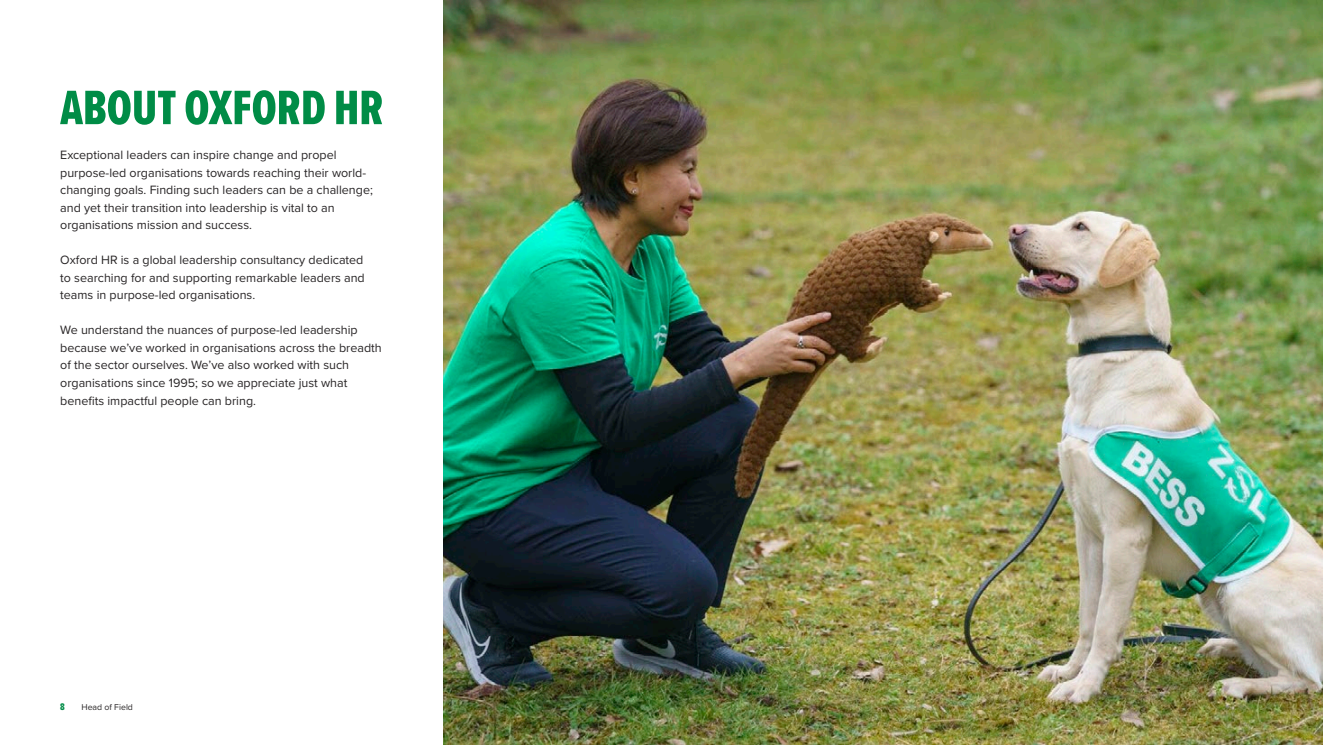
<style>
.page{position:relative;width:1323px;height:745px;background:#fff}
.page>*{position:absolute;margin:0;border:0;box-sizing:border-box;transform-origin:0 0}
.t1{font:50px "Proxima Nova Ex Cn Extrabld";color:#008c46}
.t2{font:12.5px/17.5px "Proxima Nova";color:#282526}
.t3{font:10px "Proxima Nova Ex Cn Extrabld";color:#058e4a}
.t4{font:8.75px "Proxima Nova";color:#282526}
</style>
<div class="page">
<img style="left:444px;top:0;width:879px;height:744px">
<h2 class="t1" style="left:60px;top:71px;width:325px">ABOUT OXFORD HR</h2>
<p class="t2" style="left:60px;top:146px;width:314px">Exceptional leaders can inspire change and propel purpose-led organisations towards reaching their world&shy;changing goals. Finding such leaders can be a challenge; and yet their transition into leadership is vital to an organisations mission and success.</p>
<p class="t2" style="left:60px;top:251px;width:306px;text-align:justify">Oxford HR is a global leadership consultancy dedicated to searching for and supporting remarkable leaders and teams in purpose-led organisations.</p>
<p class="t2" style="left:60px;top:321px;width:323px">We understand the nuances of purpose-led leadership because we’ve worked in organisations across the breadth of the sector ourselves. We’ve also worked with such organisations since 1995; so we appreciate just what benefits impactful people can bring.</p>
<p class="t3" style="left:60px;top:699px;width:6px">8</p>
<p class="t4" style="left:81px;top:700px;width:53px">Head of Field</p>
</div>
